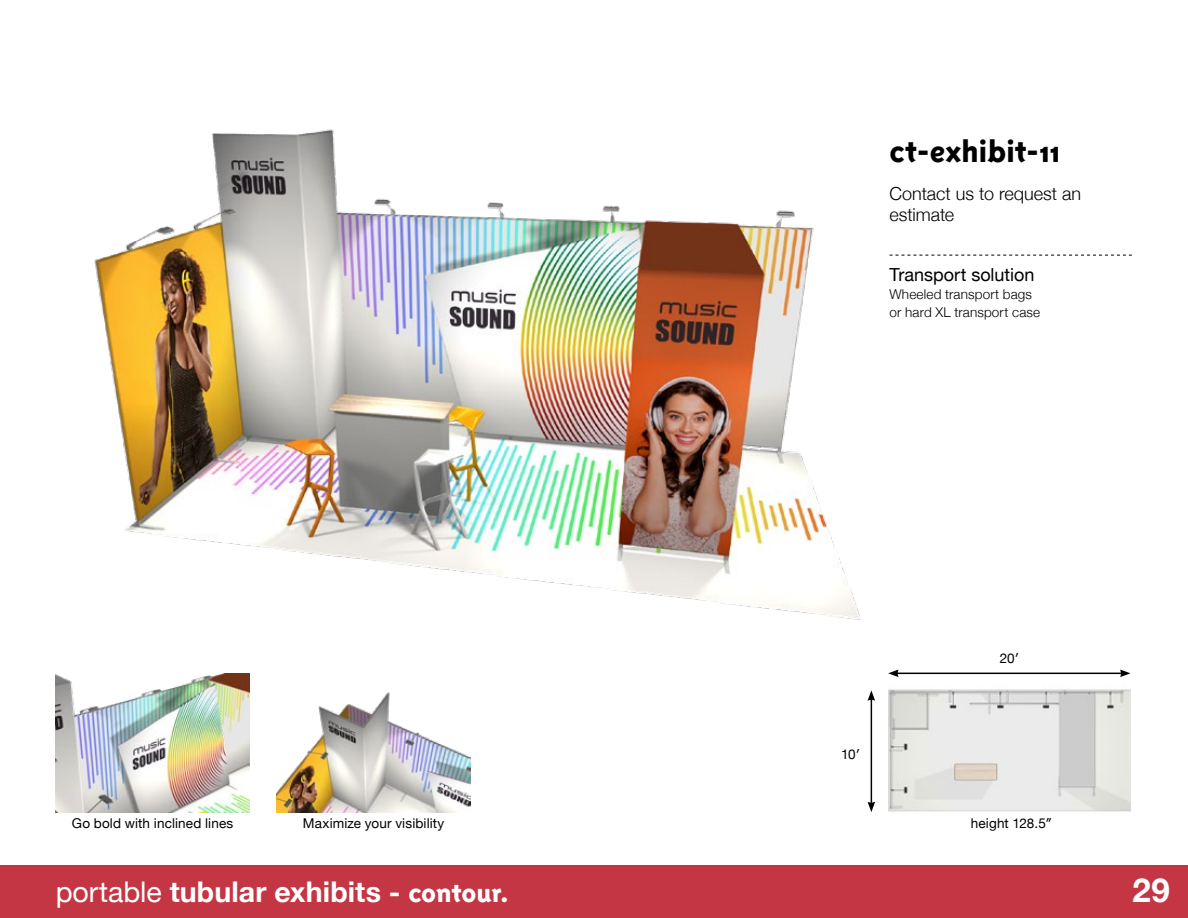
<style>
.page{position:relative;width:1188px;height:918px;background:#fff}
.page>*{position:absolute;margin:0;border:0;box-sizing:border-box;transform-origin:0 0}
.t1{font:800 33px "Triplex Sans";letter-spacing:-.005em;color:#000}
.t2{font:700 33px "Helvetica Neue";color:#fff}
.t3{font:700 28.5px "Helvetica Neue";letter-spacing:.005em;color:#fff}
.t4{font:300 18px/21px "Helvetica Neue";color:#000}
.t5{font:18px "Helvetica Neue";color:#000}
.t6{font:13.5px "Helvetica Neue";letter-spacing:.01em;color:#000}
.t7{font:300 13.5px/18px "Helvetica Neue";letter-spacing:.01em;color:#000}
.s1{font-weight:400}
.s2{font-family:"Triplex Sans";font-weight:800}
</style>
<div class="page">
<div style="left:0;top:865px;width:1188px;height:53px;background:#c43644"></div>
<img style="left:888px;top:672px;width:242px;height:140px">
<svg style="left:901px;top:255px;width:231px;height:1px"></svg>
<img style="left:94px;top:129px;width:805px;height:491px">
<img style="left:56px;top:673px;width:194px;height:139px">
<img style="left:277px;top:692px;width:194px;height:120px">
<hr style="left:896px;top:673px;width:226px;height:1px;background:#000">
<svg style="left:888px;top:669px;width:11px;height:8px"></svg>
<svg style="left:1120px;top:669px;width:11px;height:8px"></svg>
<hr style="left:871px;top:699px;width:1px;height:105px;background:#000">
<svg style="left:868px;top:690px;width:7px;height:11px"></svg>
<svg style="left:868px;top:802px;width:7px;height:10px"></svg>
<h1 class="t1" style="left:890px;top:134px;width:173px">ct-exhibit-11</h1>
<h3 class="t4" style="left:890px;top:182px;width:193px">Contact us to request an estimate</h3>
<h3 class="t5" style="left:890px;top:261px;width:146px">Transport solution</h3>
<p class="t7" style="left:890px;top:284px;width:152px">Wheeled transport bags or hard XL transport case</p>
<p class="t6" style="left:841px;top:744px;width:20px">10′</p>
<p class="t6" style="left:1000px;top:648px;width:21px">20′</p>
<p class="t6" style="left:72px;top:813px;width:163px">Go bold with inclined lines</p>
<p class="t6" style="left:303px;top:813px;width:143px">Maximize your visibility</p>
<p class="t6" style="left:971px;top:813px;width:83px">height 128.5″</p>
<h2 class="t3" style="left:56px;top:869px;width:454px"><span class="s1">portable</span> tubular exhibits - <span class="s2">contour.</span></h2>
<h1 class="t2" style="left:1133px;top:864px;width:39px">29</h1>
</div>
